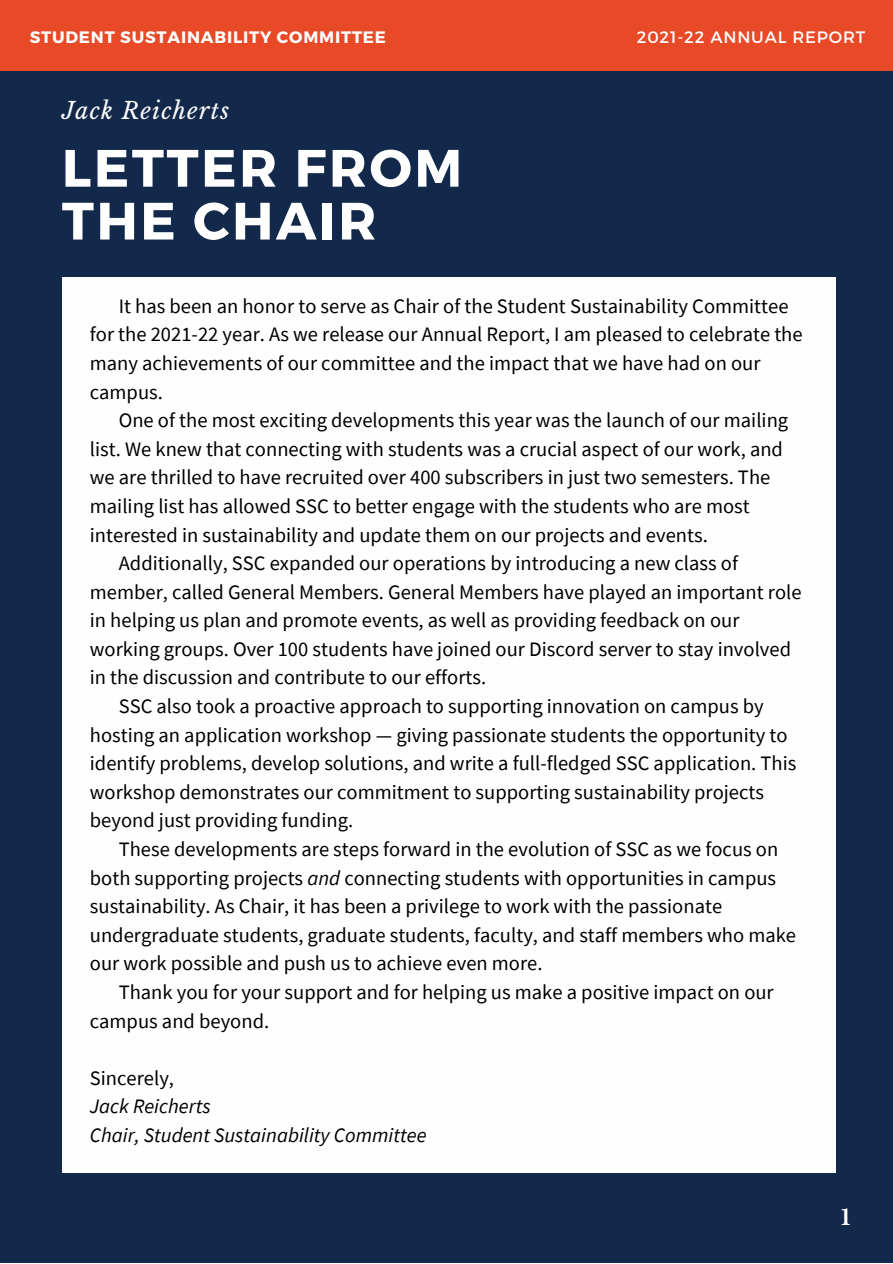
<style>
.page{position:relative;width:893px;height:1264px;background:#fff}
.page>*{position:absolute;margin:0;border:0;box-sizing:border-box;transform-origin:0 0}
.t1{font:700 52.5px/52.8px "Montserrat";letter-spacing:.05em;color:#fff}
.t2{font:italic 23.1px "Libre Baskerville";letter-spacing:.05em;color:#fff}
.t3{font:700 21px "Libre Baskerville";color:#fff}
.t4{font:20.55px/28.7px "Source Sans Pro";color:#000}
.t5{font:italic 20.55px "Source Sans Pro";color:#000}
.t6{font:700 16.5px "Montserrat";letter-spacing:.05em;color:#fff}
.t7{font:16.5px "Montserrat";letter-spacing:.05em;color:#fff}
.s1{font-style:italic}
</style>
<div class="page">
<div style="left:0;top:0;width:892px;height:1262px;background:#13294b"></div>
<div style="left:0;top:0;width:892px;height:70px;background:#e84a27"></div>
<div style="left:62px;top:278px;width:773px;height:895px;background:#fefefe"></div>
<p class="t6" style="left:30px;top:27px;width:358px">STUDENT SUSTAINABILITY COMMITTEE</p>
<p class="t7" style="left:636px;top:27px;width:230px">2021-22 ANNUAL REPORT</p>
<p class="t2" style="left:62px;top:97px;width:169px">Jack Reicherts</p>
<p class="t1" style="left:62px;top:139px;width:402px">LETTER FROM<br>THE CHAIR</p>
<p class="t4" style="left:90px;top:291px;width:714px;text-indent:29px">It has been an honor to serve as Chair of the Student Sustainability Committee for the 2021-22 year. As we release our Annual Report, I am pleased to celebrate the many achievements of our committee and the impact that we have had on our campus.</p>
<p class="t4" style="left:90px;top:405px;width:699px;text-indent:29px">One of the most exciting developments this year was the launch of our mailing list. We knew that connecting with students was a crucial aspect of our work, and we are thrilled to have recruited over 400 subscribers in just two semesters. The mailing list has allowed SSC to better engage with the students who are most interested in sustainability and update them on our projects and events.</p>
<p class="t4" style="left:90px;top:548px;width:713px;text-indent:29px">Additionally, SSC expanded our operations by introducing a new class of member, called General Members. General Members have played an important role in helping us plan and promote events, as well as providing feedback on our working groups. Over 100 students have joined our Discord server to stay involved in the discussion and contribute to our efforts.</p>
<p class="t4" style="left:90px;top:691px;width:708px;text-indent:29px">SSC also took a proactive approach to supporting innovation on campus by hosting an application workshop — giving passionate students the opportunity to identify problems, develop solutions, and write a full-fledged SSC application. This workshop demonstrates our commitment to supporting sustainability projects beyond just providing funding.</p>
<p class="t4" style="left:90px;top:834px;width:707px;text-indent:29px">These developments are steps forward in the evolution of SSC as we focus on both supporting projects <span class="s1">and</span> connecting students with opportunities in campus sustainability. As Chair, it has been a privilege to work with the passionate undergraduate students, graduate students, faculty, and staff members who make our work possible and push us to achieve even more.</p>
<p class="t4" style="left:90px;top:977px;width:685px;text-indent:29px">Thank you for your support and for helping us make a positive impact on our campus and beyond.</p>
<p class="t4" style="left:90px;top:1063px;width:86px">Sincerely,</p>
<p class="t5" style="left:90px;top:1093px;width:122px">Jack Reicherts</p>
<p class="t5" style="left:90px;top:1121px;width:338px">Chair, Student Sustainability Committee</p>
<p class="t3" style="left:841px;top:1204px;width:11px">1</p>
</div>
